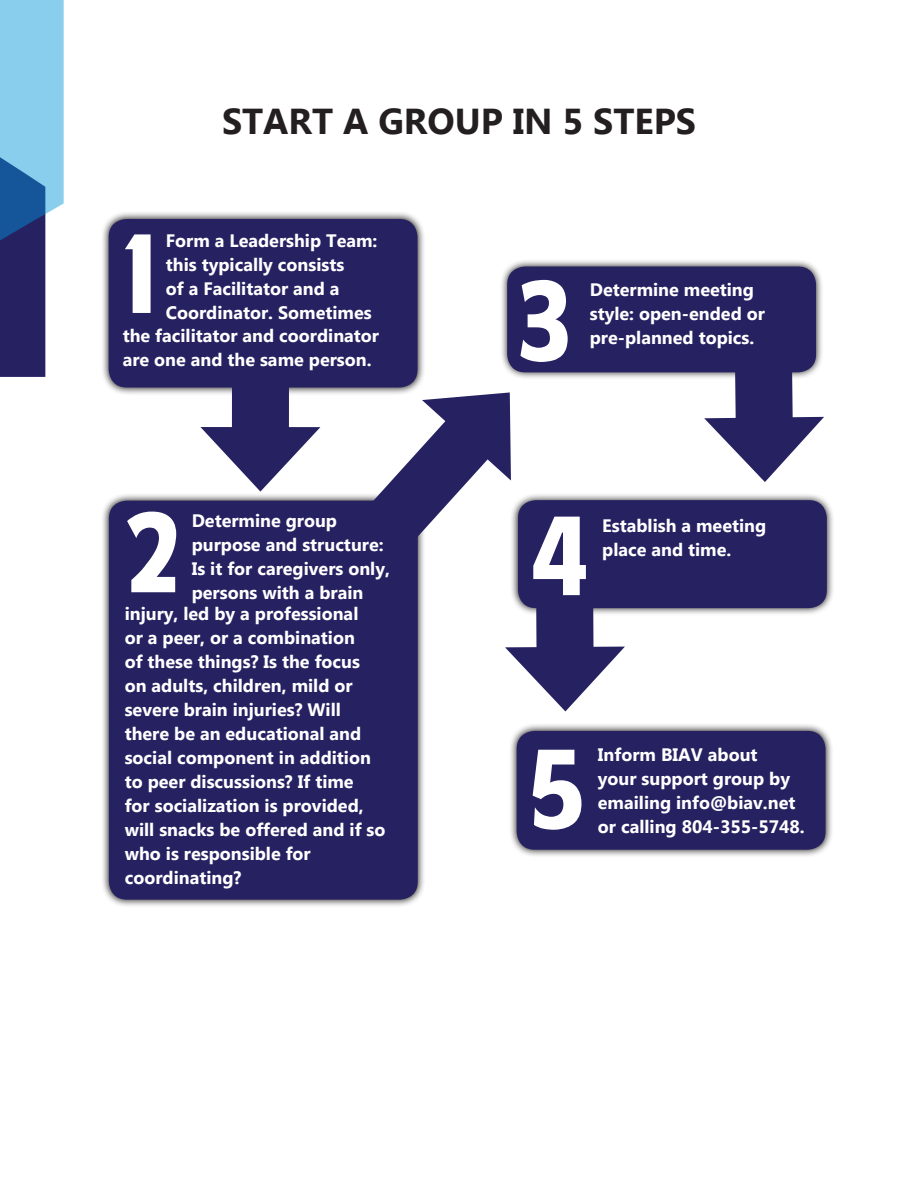
<style>
.page{position:relative;width:918px;height:1188px;background:#fff}
.page>*{position:absolute;margin:0;border:0;box-sizing:border-box;transform-origin:0 0}
.Body_paragraph{font:108px "American Purpose";color:#fff}
.Page_Title{font:700 36px "Myanmar Text";color:#231f20}
.Body_paragraph_BOLD{font:700 18px/24px "Myanmar Text";color:#fff}
</style>
<div class="page">
<svg style="left:0;top:0;width:64px;height:377px;background:#6f96bf"></svg>
<svg style="left:102px;top:212px;width:322px;height:183px"></svg>
<div style="left:109px;top:219px;width:309px;height:168px;background:#262262;border-radius:18px"></div>
<svg style="left:102px;top:494px;width:322px;height:412px"></svg>
<div style="left:109px;top:501px;width:309px;height:399px;background:#262262;border-radius:18px"></div>
<svg style="left:501px;top:260px;width:203px;height:118px"></svg>
<div style="left:507px;top:267px;width:309px;height:105px;background:#262262;border-radius:18px"></div>
<svg style="left:625px;top:494px;width:208px;height:120px"></svg>
<div style="left:518px;top:500px;width:309px;height:108px;background:#262262;border-radius:18px"></div>
<svg style="left:510px;top:724px;width:322px;height:132px"></svg>
<div style="left:517px;top:731px;width:309px;height:119px;background:#262262;border-radius:18px"></div>
<svg style="left:704px;top:260px;width:120px;height:222px"></svg>
<div style="left:232px;top:250px;width:57px;height:195px;background:#262262"></div>
<svg style="left:200px;top:427px;width:39px;height:42px"></svg>
<svg style="left:239px;top:346px;width:320px;height:337px"></svg>
<svg style="left:422px;top:392px;width:203px;height:330px"></svg>
<p class="Page_Title" style="left:222px;top:101px;width:476px">START A GROUP IN 5 STEPS</p>
<p class="Body_paragraph" style="left:123px;top:231px;width:34px">1</p>
<p class="Body_paragraph_BOLD" style="left:166px;top:229px;width:213px">Form a Leadership Team: this typically consists<br>of a Facilitator and a<br>Coordinator. Sometimes</p>
<p class="Body_paragraph_BOLD" style="left:123px;top:324px;width:258px">the facilitator and coordinator are one and the same person.</p>
<p class="Body_paragraph" style="left:126px;top:511px;width:55px">2</p>
<p class="Body_paragraph_BOLD" style="left:192px;top:508px;width:200px">Determine group purpose and structure:<br>Is it for caregivers only, persons with a brain</p>
<p class="Body_paragraph_BOLD" style="left:125px;top:602px;width:262px">injury, led by a professional<br>or a peer, or a combination<br>of these things? Is the focus on adults, children, mild or severe brain injuries? Will there be an educational and social component in addition to peer discussions? If time<br>for socialization is provided, will snacks be offered and if so who is responsible for coordinating?</p>
<p class="Body_paragraph" style="left:518px;top:279px;width:53px">3</p>
<p class="Body_paragraph_BOLD" style="left:590px;top:278px;width:177px">Determine meeting style: open-ended or pre-planned topics.</p>
<p class="Body_paragraph" style="left:531px;top:513px;width:59px">4</p>
<p class="Body_paragraph_BOLD" style="left:602px;top:513px;width:166px">Establish a meeting place and time.</p>
<p class="Body_paragraph" style="left:530px;top:747px;width:56px">5</p>
<p class="Body_paragraph_BOLD" style="left:598px;top:742px;width:208px">Inform BIAV about<br>your support group by emailing info@biav.net or calling 804-355-5748.</p>
</div>
